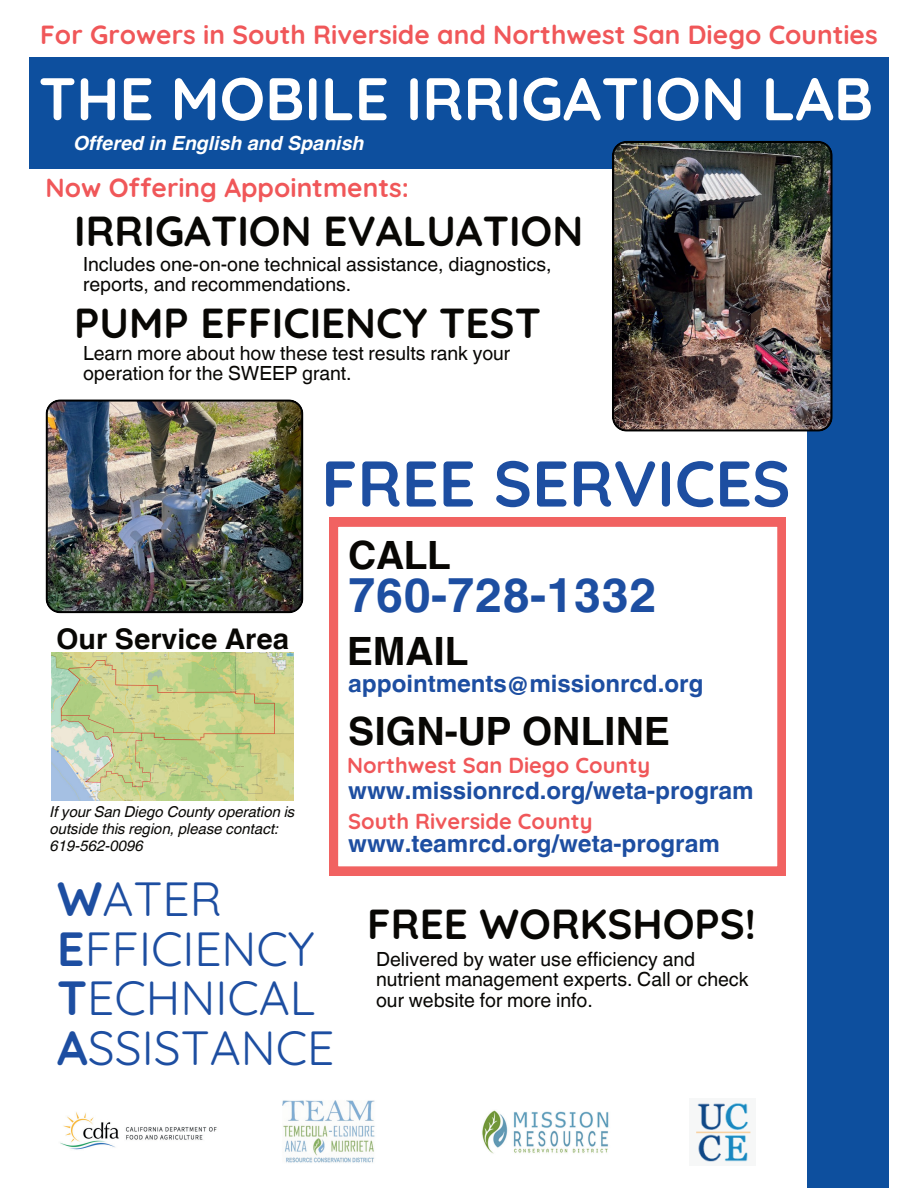
<style>
.page{position:relative;width:918px;height:1188px;background:#fff}
.page>*{position:absolute;margin:0;border:0;box-sizing:border-box;transform-origin:0 0}
.t1{font:700 64.5px "Quicksand";color:#1d4ea1}
.t2{font:700 60px "Quicksand";color:#fff}
.t3{font:48px/49.5px "Quicksand";color:#1d4ea1}
.t4{font:700 48px "Helvetica World";color:#1d4ea1}
.t5{font:700 42px "Quicksand";color:#080704}
.t6{font:700 39px "Helvetica World";color:#080704}
.t7{font:700 28.5px "Helvetica World";color:#080704}
.t8{font:700 26.25px "Quicksand";color:#f05759}
.t9{font:700 24px "Helvetica World";color:#1d4ea1}
.t10{font:700 21.75px "Quicksand";color:#f05759}
.t11{font:19.5px/20.2px "Helvetica World";color:#080704}
.t12{font:italic 700 19.5px "Helvetica World";color:#fff}
.t13{font:italic 15px/16.8px "Helvetica World";color:#080704}
.s1{font-weight:700}
</style>
<div class="page">
<div style="left:29px;top:57px;width:860px;height:112px;background:#0d4f9e"></div>
<img style="left:482px;top:1110px;width:127px;height:44px">
<img style="left:60px;top:1112px;width:157px;height:38px">
<img style="left:282px;top:1100px;width:93px;height:63px">
<img style="left:696px;top:1103px;width:55px;height:59px">
<div style="left:808px;top:156px;width:81px;height:1032px;background:#0d4f9e"></div>
<img style="left:52px;top:652px;width:242px;height:149px">
<svg style="left:329px;top:518px;width:457px;height:357px"></svg>
<img style="left:46px;top:399px;width:257px;height:214px">
<img style="left:612px;top:141px;width:220px;height:291px">
<h3 class="t8" style="left:40px;top:14px;width:839px">For Growers in South Riverside and Northwest San Diego Counties</h3>
<h2 class="t2" style="left:39px;top:52px;width:836px">THE MOBILE IRRIGATION LAB</h2>
<p class="t12" style="left:74px;top:132px;width:292px">Offered in English and Spanish</p>
<h3 class="t8" style="left:46px;top:167px;width:365px">Now Offering Appointments:</h3>
<h3 class="t5" style="left:74px;top:199px;width:511px">IRRIGATION EVALUATION</h3>
<p class="t11" style="left:83px;top:254px;width:470px">Includes one-on-one technical assistance, diagnostics, reports, and recommendations.</p>
<h3 class="t5" style="left:74px;top:290px;width:468px">PUMP EFFICIENCY TEST</h3>
<p class="t11" style="left:83px;top:343px;width:429px">Learn more about how these test results rank your operation for the SWEEP grant.</p>
<h3 class="t7" style="left:57px;top:622px;width:234px">Our Service Area</h3>
<p class="t13" style="left:50px;top:803px;width:246px">If your San Diego County operation is outside this region, please contact:<br>619-562-0096</p>
<h1 class="t1" style="left:321px;top:434px;width:471px">FREE SERVICES</h1>
<h3 class="t6" style="left:348px;top:533px;width:104px">CALL</h3>
<h3 class="t4" style="left:348px;top:567px;width:310px">760-728-1332</h3>
<h3 class="t6" style="left:347px;top:629px;width:123px">EMAIL</h3>
<p class="t9" style="left:348px;top:670px;width:357px">appointments@missionrcd.org</p>
<h3 class="t6" style="left:348px;top:708px;width:323px">SIGN-UP ONLINE</h3>
<p class="t9" style="left:348px;top:777px;width:407px">www.missionrcd.org/weta-program</p>
<p class="t9" style="left:348px;top:830px;width:373px">www.teamrcd.org/weta-program</p>
<p class="t10" style="left:347px;top:749px;width:304px">Northwest San Diego County</p>
<p class="t10" style="left:348px;top:804px;width:246px">South Riverside County</p>
<h3 class="t3" style="left:57px;top:870px;width:279px"><span class="s1">W</span>ATER<br><span class="s1">E</span>FFICIENCY<br><span class="s1">T</span>ECHNICAL<br><span class="s1">A</span>SSISTANCE</h3>
<h3 class="t5" style="left:367px;top:892px;width:390px">FREE WORKSHOPS!</h3>
<p class="t11" style="left:376px;top:949px;width:374px">Delivered by water use efficiency and nutrient management experts. Call or check our website for more info.</p>
</div>
